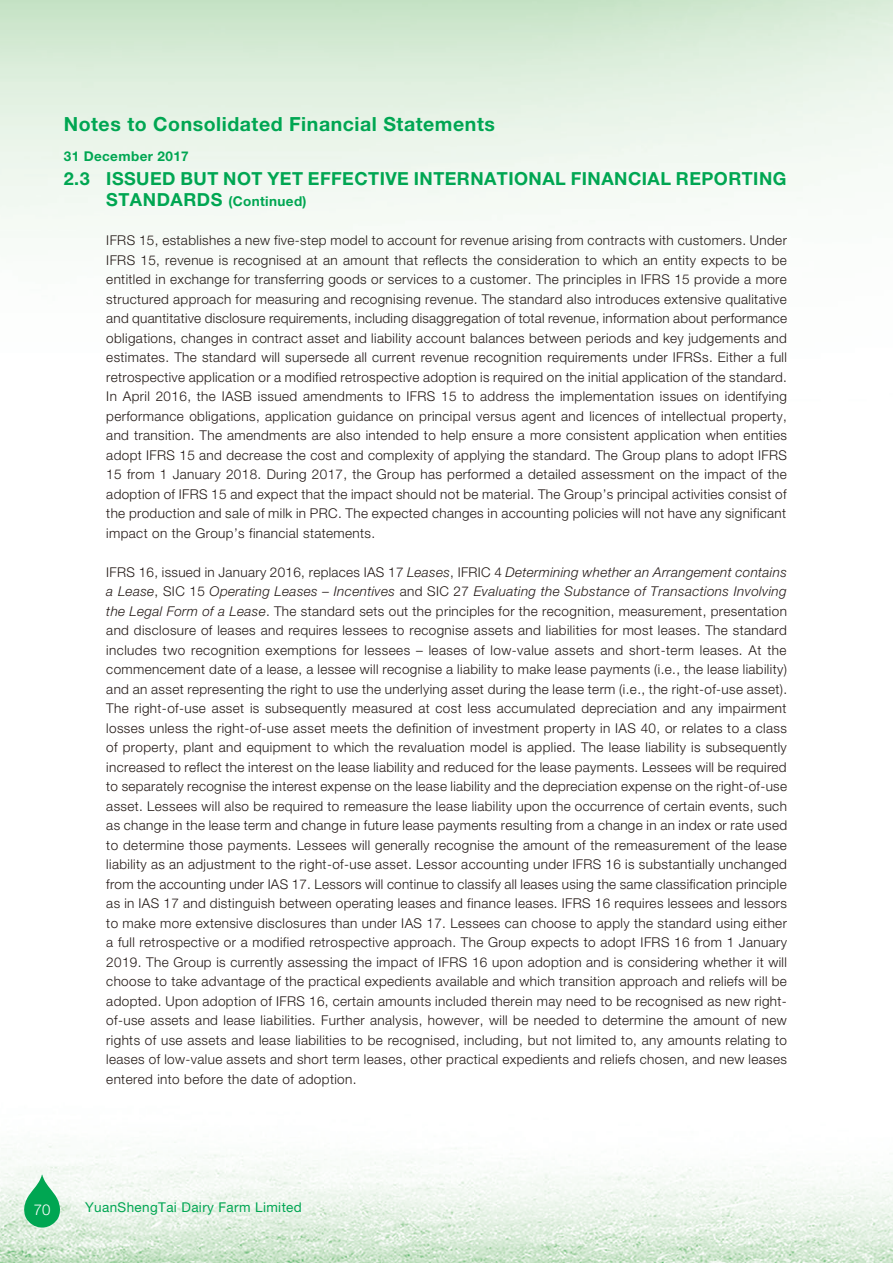
<style>
.page{position:relative;width:893px;height:1263px;background:#fff}
.page>*{position:absolute;margin:0;border:0;box-sizing:border-box;transform-origin:0 0}
.t1{font:700 19.5px "Helvetica Neue LT Std";letter-spacing:.03em;color:#00a652}
._01_Heading_1{font:700 18px "Helvetica Neue LT Std";letter-spacing:.025em;color:#00a652}
.t2{font:300 15px "Helvetica Neue LT Std";color:#fff}
._00_Body_text{font:300 13.5px/19.5px "Helvetica Neue LT Std";letter-spacing:.03em;color:#231916;text-align:justify}
._01_Heading_1-2{font:700 13.5px "Helvetica Neue LT Std";letter-spacing:.03em;color:#00a652}
.t3{font:13.5px "Helvetica Neue LT Std";letter-spacing:.03em;color:#00a652}
.s1{font-size:18px}
.s2{font-style:italic}
</style>
<div class="page">
<img style="left:0;top:0;width:893px;height:1263px">
<svg style="left:24px;top:1175px;width:36px;height:52px"></svg>
<h1 class="t1" style="left:64px;top:112px;width:433px">Notes to Consolidated Financial Statements</h1>
<p class="_01_Heading_1-2" style="left:64px;top:148px;width:126px">31 December 2017</p>
<p class="_01_Heading_1" style="left:64px;top:167px;width:724px">2.3 ISSUED BUT NOT YET EFFECTIVE INTERNATIONAL FINANCIAL REPORTING</p>
<p class="_01_Heading_1-2" style="left:106px;top:193px;width:202px"><span class="s1">STANDARDS</span> (Continued)</p>
<p class="_00_Body_text" style="left:106px;top:230px;width:682px">IFRS 15, establishes a new five-step model to account for revenue arising from contracts with customers. Under IFRS 15, revenue is recognised at an amount that reflects the consideration to which an entity expects to be entitled in exchange for transferring goods or services to a customer. The principles in IFRS 15 provide a more structured approach for measuring and recognising revenue. The standard also introduces extensive qualitative and quantitative disclosure requirements, including disaggregation of total revenue, information about performance obligations, changes in contract asset and liability account balances between periods and key judgements and estimates. The standard will supersede all current revenue recognition requirements under IFRSs. Either a full retrospective application or a modified retrospective adoption is required on the initial application of the standard.<br>In April 2016, the IASB issued amendments to IFRS 15 to address the implementation issues on identifying performance obligations, application guidance on principal versus agent and licences of intellectual property, and transition. The amendments are also intended to help ensure a more consistent application when entities adopt IFRS 15 and decrease the cost and complexity of applying the standard. The Group plans to adopt IFRS 15 from 1 January 2018. During 2017, the Group has performed a detailed assessment on the impact of the adoption of IFRS 15 and expect that the impact should not be material. The Group’s principal activities consist of the production and sale of milk in PRC. The expected changes in accounting policies will not have any significant impact on the Group’s financial statements.</p>
<p class="_00_Body_text" style="left:106px;top:562px;width:682px">IFRS 16, issued in January 2016, replaces IAS 17 <span class="s2">Leases</span>, IFRIC 4 <span class="s2">Determining whether an Arrangement contains a Lease</span>, SIC 15 <span class="s2">Operating Leases – Incentives</span> and SIC 27 <span class="s2">Evaluating the Substance of Transactions Involving the Legal Form of a Lease</span>. The standard sets out the principles for the recognition, measurement, presentation and disclosure of leases and requires lessees to recognise assets and liabilities for most leases. The standard includes two recognition exemptions for lessees – leases of low-value assets and short-term leases. At the commencement date of a lease, a lessee will recognise a liability to make lease payments (i.e., the lease liability) and an asset representing the right to use the underlying asset during the lease term (i.e., the right-of-use asset).<br>The right-of-use asset is subsequently measured at cost less accumulated depreciation and any impairment losses unless the right-of-use asset meets the definition of investment property in IAS 40, or relates to a class of property, plant and equipment to which the revaluation model is applied. The lease liability is subsequently increased to reflect the interest on the lease liability and reduced for the lease payments. Lessees will be required to separately recognise the interest expense on the lease liability and the depreciation expense on the right-of-use asset. Lessees will also be required to remeasure the lease liability upon the occurrence of certain events, such as change in the lease term and change in future lease payments resulting from a change in an index or rate used to determine those payments. Lessees will generally recognise the amount of the remeasurement of the lease liability as an adjustment to the right-of-use asset. Lessor accounting under IFRS 16 is substantially unchanged from the accounting under IAS 17. Lessors will continue to classify all leases using the same classification principle as in IAS 17 and distinguish between operating leases and finance leases. IFRS 16 requires lessees and lessors to make more extensive disclosures than under IAS 17. Lessees can choose to apply the standard using either a full retrospective or a modified retrospective approach. The Group expects to adopt IFRS 16 from 1 January 2019. The Group is currently assessing the impact of IFRS 16 upon adoption and is considering whether it will choose to take advantage of the practical expedients available and which transition approach and reliefs will be adopted. Upon adoption of IFRS 16, certain amounts included therein may need to be recognised as new right&shy;of-use assets and lease liabilities. Further analysis, however, will be needed to determine the amount of new rights of use assets and lease liabilities to be recognised, including, but not limited to, any amounts relating to leases of low-value assets and short term leases, other practical expedients and reliefs chosen, and new leases entered into before the date of adoption.</p>
<p class="t2" style="left:34px;top:1200px;width:18px">70</p>
<p class="t3" style="left:85px;top:1199px;width:218px">YuanShengTai Dairy Farm Limited</p>
</div>
